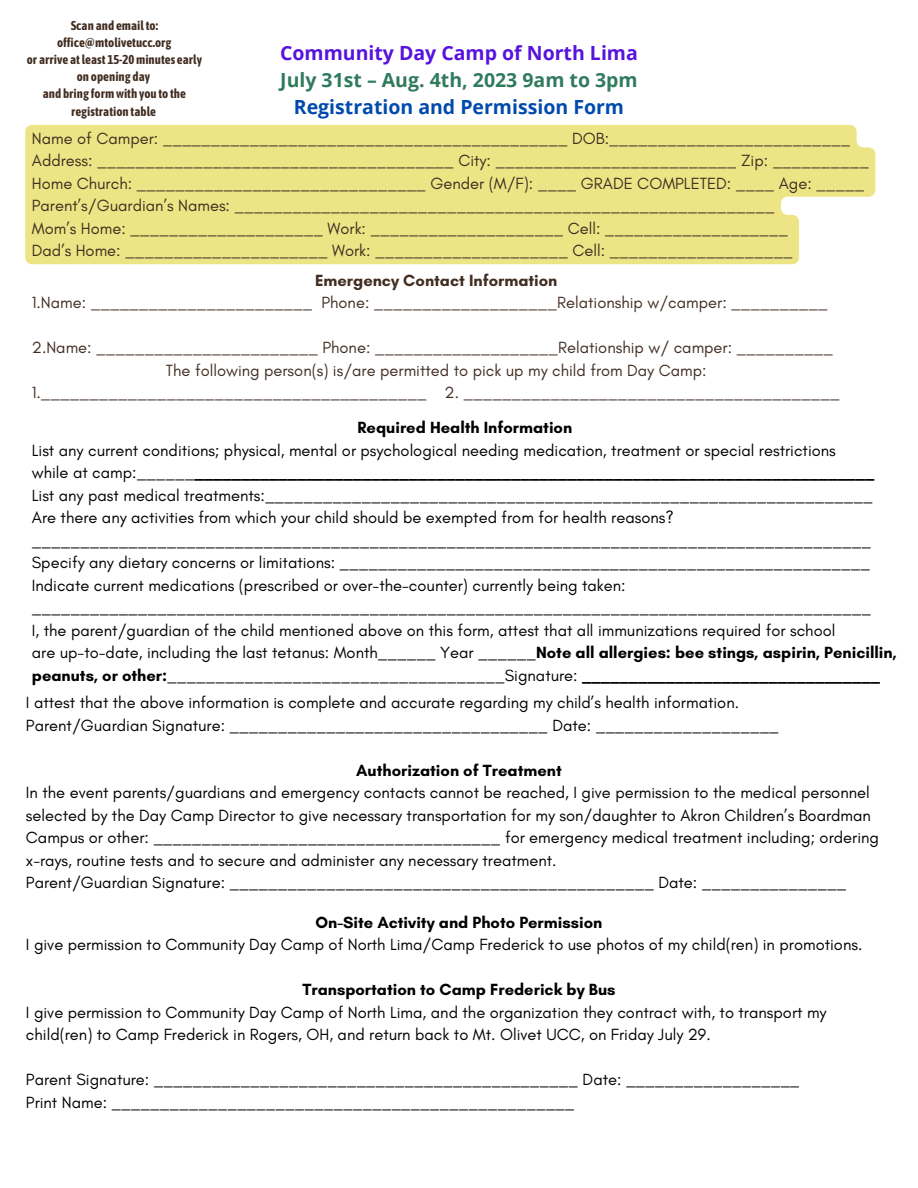
<style>
.page{position:relative;width:918px;height:1188px;background:#fff}
.page>*{position:absolute;margin:0;border:0;box-sizing:border-box;transform-origin:0 0}
.t1{font:700 19.5px "Open Sans";color:#307b5e}
.t2{font:700 19.5px "Open Sans";color:#004aad}
.t3{font:700 19.5px "Open Sans";color:#5713dd}
.t4{font:16.5px/22.5px "Glacial Indifference";color:#000}
.t5{font:16.5px/22.5px "Glacial Indifference";color:#422d21}
.t6{font:700 16.5px "Glacial Indifference";color:#000}
.t7{font:700 16.5px "Glacial Indifference";color:#422d21}
.t8{font:700 12.9px/17.1px "Asap Condensed";color:#422d21;text-align:center}
.s1{font-weight:700}
</style>
<div class="page">
<div style="left:25px;top:125px;width:850px;height:139px;background:#ede585"></div>
<p class="t8" style="left:27px;top:17px;width:177px">Scan and emailto: office@mtolivetucc.org<br>or arrive atleast 15-20minutes early on opening day<br>and bring formwith you to the registration table</p>
<p class="t3" style="left:280px;top:39px;width:359px">Community Day Camp of North Lima</p>
<p class="t1" style="left:280px;top:66px;width:359px">July 31st – Aug. 4th, 2023 9am to 3pm</p>
<p class="t2" style="left:294px;top:93px;width:332px">Registration and Permission Form</p>
<p class="t5" style="left:32px;top:127px;width:839px">Name of Camper: __________________________________________ DOB:_________________________ Address: _____________________________________ City: _________________________ Zip: __________ Home Church: ______________________________ Gender (M/F): ____ GRADE COMPLETED: ____ Age: _____ Parent’s/Guardian’s Names: ________________________________________________________<br>Mom’s Home: ____________________ Work: ____________________ Cell: ___________________<br>Dad’s Home: _____________________ Work: ____________________ Cell: ___________________</p>
<p class="t7" style="left:315px;top:270px;width:244px">Emergency Contact Information</p>
<p class="t5" style="left:32px;top:291px;width:797px">1.Name: _______________________ Phone: ___________________Relationship w/camper: __________</p>
<p class="t5" style="left:32px;top:336px;width:809px;text-align:center">2.Name: _______________________ Phone: ___________________Relationship w/ camper: __________<br>The following person(s) is/are permitted to pick up my child from Day Camp:<br>1.________________________________________ 2. _______________________________________</p>
<p class="t6" style="left:358px;top:418px;width:216px">Required Health Information</p>
<p class="t4" style="left:32px;top:439px;width:866px">List any current conditions; physical, mental or psychological needing medication, treatment or special restrictions<br>while at camp:______<span class="s1">_________________________________________________________________________ </span>List any past medical treatments:_______________________________________________________________ Are there any activities from which your child should be exempted from for health reasons? _______________________________________________________________________________________ Specify any dietary concerns or limitations: _______________________________________________________ Indicate current medications (prescribed or over-the-counter) currently being taken: _______________________________________________________________________________________<br>I, the parent/guardian of the child mentioned above on this form, attest that all immunizations required for school<br>are up-to-date, including the last tetanus: Month______ Year ______<span class="s1">Note all allergies: bee stings, aspirin, Penicillin, peanuts, or other:</span>___________________________________Signature: <span class="s1">________________________________</span></p>
<p class="t4" style="left:26px;top:691px;width:754px">I attest that the above information is complete and accurate regarding my child’s health information.<br>Parent/Guardian Signature: _________________________________ Date: ___________________</p>
<p class="t6" style="left:356px;top:760px;width:207px">Authorization of Treatment</p>
<p class="t4" style="left:26px;top:781px;width:855px">In the event parents/guardians and emergency contacts cannot be reached, I give permission to the medical personnel selected by the Day Camp Director to give necessary transportation for my son/daughter to Akron Children’s Boardman Campus or other: ____________________________________ for emergency medical treatment including; ordering x-rays, routine tests and to secure and administer any necessary treatment.<br>Parent/Guardian Signature: ____________________________________________ Date: _______________</p>
<p class="t6" style="left:316px;top:912px;width:288px">On-Site Activity and Photo Permission</p>
<p class="t4" style="left:26px;top:933px;width:838px">I give permission to Community Day Camp of North Lima/Camp Frederick to use photos of my child(ren) in promotions.</p>
<p class="t6" style="left:302px;top:980px;width:315px">Transportation to Camp Frederick by Bus</p>
<p class="t4" style="left:26px;top:1001px;width:802px">I give permission to Community Day Camp of North Lima, and the organization they contract with, to transport my child(ren) to Camp Frederick in Rogers, OH, and return back to Mt. Olivet UCC, on Friday July 29.</p>
<p class="t4" style="left:26px;top:1068px;width:775px">Parent Signature: ____________________________________________ Date: __________________<br>Print Name: ________________________________________________</p>
</div>
